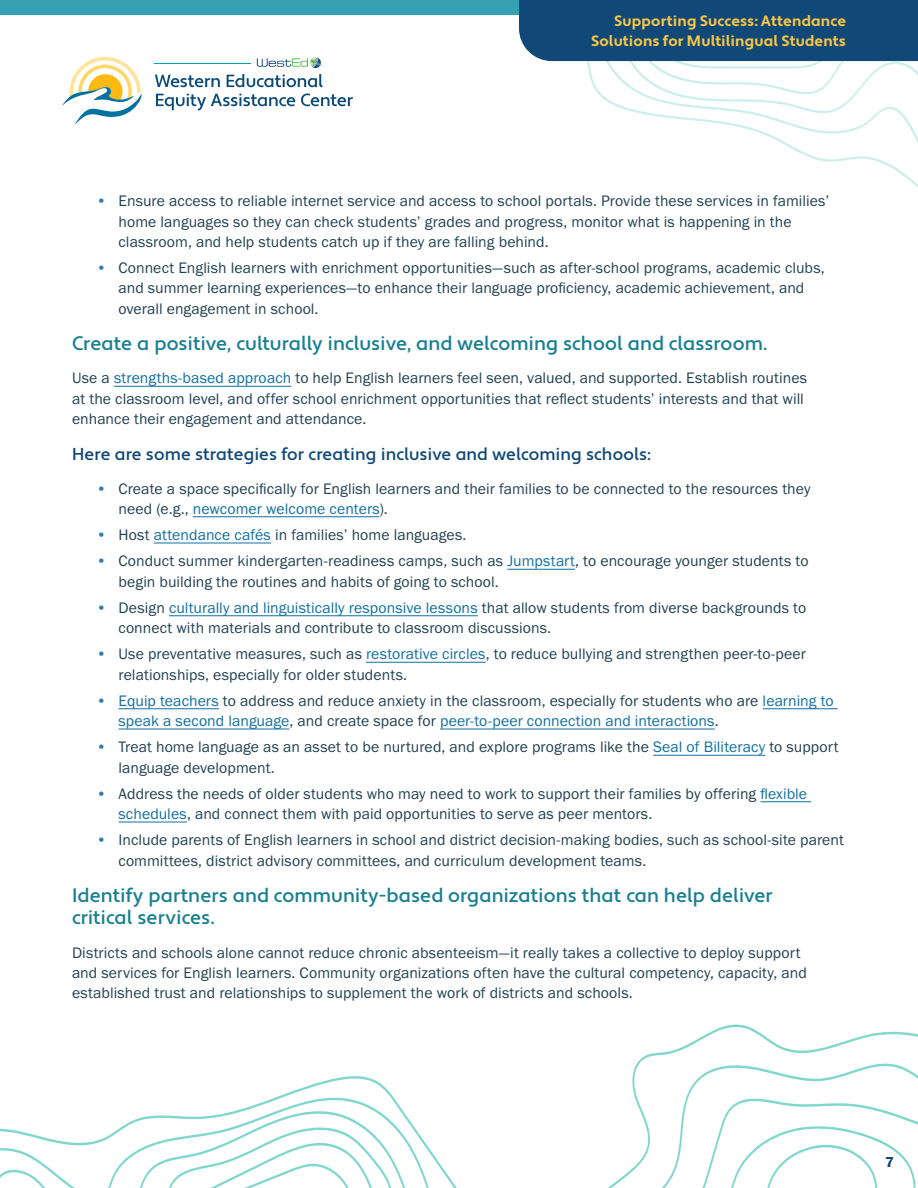
<style>
.page{position:relative;width:918px;height:1188px;background:#fff}
.page>*{position:absolute;margin:0;border:0;box-sizing:border-box;transform-origin:0 0}
.t1{font:500 19.5px/22.5px "Apertura";color:#198091}
.t2{font:500 17.25px "Apertura";color:#104877}
.t3{font:15.75px/20.2px "Franklin Gothic URW Boo";letter-spacing:.005em;color:#224152}
.t4{font:700 15px/19.5px "Apertura";letter-spacing:.01em;color:#f8c546;text-align:right}
.t5{font:15px "Franklin Gothic URW Dem";color:#104877}
.s1{font-family:"Franklin Gothic URW Dem";color:#2a7daa}
.s2{color:#126fa0}
</style>
<div class="page">
<svg style="left:638px;top:1024px;width:280px;height:38px"></svg>
<svg style="left:242px;top:1062px;width:676px;height:126px"></svg>
<svg style="left:550px;top:1095px;width:368px;height:93px"></svg>
<svg style="left:0;top:1109px;width:452px;height:79px"></svg>
<svg style="left:614px;top:97px;width:304px;height:76px"></svg>
<div style="left:0;top:0;width:918px;height:15px;background:#36a1b2"></div>
<svg style="left:257px;top:57px;width:66px;height:11px"></svg>
<svg style="left:155px;top:75px;width:65px;height:12px"></svg>
<svg style="left:227px;top:74px;width:96px;height:13px"></svg>
<svg style="left:156px;top:94px;width:139px;height:16px"></svg>
<svg style="left:301px;top:94px;width:52px;height:12px"></svg>
<svg style="left:62px;top:57px;width:80px;height:68px"></svg>
<hr style="left:155px;top:63px;width:96px;height:1px;background:#00a4b3">
<svg style="left:519px;top:0;width:399px;height:97px"></svg>
<hr style="left:114px;top:386px;width:177px;height:1px;background:#126fa0">
<hr style="left:193px;top:517px;width:186px;height:1px;background:#126fa0">
<hr style="left:154px;top:543px;width:117px;height:1px;background:#126fa0">
<hr style="left:507px;top:569px;width:68px;height:1px;background:#126fa0">
<hr style="left:169px;top:616px;width:309px;height:1px;background:#126fa0">
<hr style="left:366px;top:662px;width:120px;height:1px;background:#126fa0">
<hr style="left:119px;top:709px;width:100px;height:1px;background:#126fa0">
<hr style="left:763px;top:709px;width:75px;height:1px;background:#126fa0">
<hr style="left:119px;top:729px;width:170px;height:1px;background:#126fa0">
<hr style="left:440px;top:729px;width:275px;height:1px;background:#126fa0">
<hr style="left:653px;top:755px;width:112px;height:1px;background:#126fa0">
<hr style="left:760px;top:802px;width:51px;height:1px;background:#126fa0">
<hr style="left:119px;top:822px;width:68px;height:1px;background:#126fa0">
<p class="t4" style="left:591px;top:12px;width:256px">Supporting Success: Attendance<br>Solutions for Multilingual Students</p>
<p class="t3" style="left:119px;top:191px;width:712px;text-indent:-22px"><span class="s1">•</span> Ensure access to reliable internet service and access to school portals. Provide these services in families’ home languages so they can check students’ grades and progress, monitor what is happening in the classroom, and help students catch up if they are falling behind.</p>
<p class="t3" style="left:119px;top:257px;width:708px;text-indent:-22px"><span class="s1">•</span> Connect English learners with enrichment opportunities—such as after-school programs, academic clubs, and summer learning experiences—to enhance their language proficiency, academic achievement, and overall engagement in school.</p>
<h3 class="t1" style="left:72px;top:332px;width:697px">Create a positive, culturally inclusive, and welcoming school and classroom.</h3>
<p class="t3" style="left:72px;top:368px;width:737px">Use a <span class="s2">strengths-based approach</span> to help English learners feel seen, valued, and supported. Establish routines at the classroom level, and offer school enrichment opportunities that reflect students’ interests and that will enhance their engagement and attendance.</p>
<h4 class="t2" style="left:72px;top:443px;width:580px">Here are some strategies for creating inclusive and welcoming schools:</h4>
<p class="t3" style="left:119px;top:478px;width:694px;text-indent:-22px"><span class="s1">•</span> Create a space specifically for English learners and their families to be connected to the resources they need (e.g., <span class="s2">newcomer welcome centers</span>).</p>
<p class="t3" style="left:96px;top:524px;width:372px"><span class="s1">•</span> Host <span class="s2">attendance cafés</span> in families’ home languages.</p>
<p class="t3" style="left:119px;top:551px;width:692px;text-indent:-23px"><span class="s1">•</span> Conduct summer kindergarten-readiness camps, such as <span class="s2">Jumpstart</span>, to encourage younger students to begin building the routines and habits of going to school.</p>
<p class="t3" style="left:119px;top:597px;width:689px;text-indent:-23px"><span class="s1">•</span> Design <span class="s2">culturally and linguistically responsive lessons</span> that allow students from diverse backgrounds to connect with materials and contribute to classroom discussions.</p>
<p class="t3" style="left:119px;top:644px;width:689px;text-indent:-22px"><span class="s1">•</span> Use preventative measures, such as <span class="s2">restorative circles</span>, to reduce bullying and strengthen peer-to-peer relationships, especially for older students.</p>
<p class="t3" style="left:119px;top:690px;width:717px;text-indent:-22px"><span class="s1">•</span> <span class="s2">Equip teachers</span> to address and reduce anxiety in the classroom, especially for students who are <span class="s2">learning to speak a second language</span>, and create space for <span class="s2">peer-to-peer connection and interactions</span>.</p>
<p class="t3" style="left:119px;top:737px;width:722px;text-indent:-23px"><span class="s1">•</span> Treat home language as an asset to be nurtured, and explore programs like the <span class="s2">Seal of Biliteracy</span> to support language development.</p>
<p class="t3" style="left:119px;top:783px;width:690px;text-indent:-22px"><span class="s1">•</span> Address the needs of older students who may need to work to support their families by offering <span class="s2">flexible schedules</span>, and connect them with paid opportunities to serve as peer mentors.</p>
<p class="t3" style="left:119px;top:830px;width:727px;text-indent:-22px"><span class="s1">•</span> Include parents of English learners in school and district decision-making bodies, such as school-site parent committees, district advisory committees, and curriculum development teams.</p>
<h3 class="t1" style="left:72px;top:884px;width:702px">Identify partners and community-based organizations that can help deliver critical services.</h3>
<p class="t3" style="left:72px;top:942px;width:736px">Districts and schools alone cannot reduce chronic absenteeism—it really takes a collective to deploy support and services for English learners. Community organizations often have the cultural competency, capacity, and established trust and relationships to supplement the work of districts and schools.</p>
<p class="t5" style="left:885px;top:1152px;width:10px">7</p>
</div>
